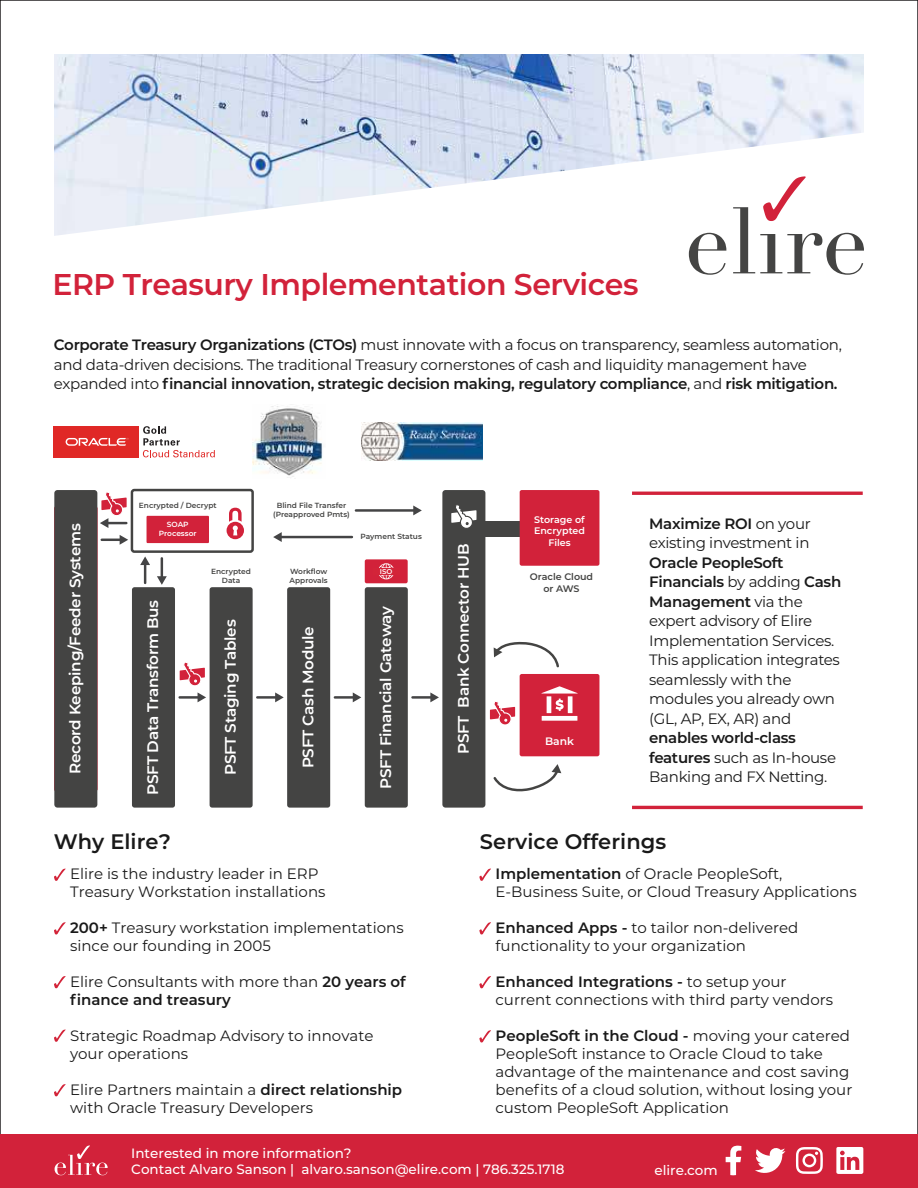
<style>
.page{position:relative;width:918px;height:1188px;background:#fff}
.page>*{position:absolute;margin:0;border:0;box-sizing:border-box;transform-origin:0 0}
.t1{font:600 30px "Montserrat";letter-spacing:-.015em;color:#d2223a}
.t2{font:600 21px "Montserrat";letter-spacing:.005em;color:#191919}
.t3{font:600 15.3px "Montserrat";letter-spacing:-.015em;color:#fff}
.t4{font:15px/18px "Montserrat";color:#191919}
.t5{font:15px/19.5px "Montserrat";letter-spacing:-.02em;color:#191919}
.t6{font:500 13.5px/16.2px "Montserrat";color:#fff}
.t7{font:600 10.8px "Montserrat";color:#fff}
.t8{font:600 9.45px/11.4px "Montserrat";color:#fff;text-align:center}
.t9{font:600 9.45px/11.4px "Montserrat";color:#444443;text-align:center}
.t10{font:600 7.5px/9px "Montserrat";color:#444443;text-align:center}
.t11{font:600 7.5px/9px "Montserrat";color:#fff;text-align:center}
.t12{font:600 7.05px "Montserrat";color:#fff}
.s1{font-weight:600}
</style>
<div class="page">
<div style="left:0;top:1134px;width:918px;height:54px;background:#d2223a"></div>
<svg style="left:726px;top:1146px;width:15px;height:29px"></svg>
<svg style="left:836px;top:1147px;width:27px;height:27px"></svg>
<svg style="left:755px;top:1148px;width:30px;height:25px"></svg>
<svg style="left:796px;top:1147px;width:27px;height:27px"></svg>
<svg style="left:55px;top:1145px;width:53px;height:30px"></svg>
<img style="left:54px;top:54px;width:810px;height:182px">
<div style="left:483px;top:521px;width:40px;height:16px;background:#444443"></div>
<div style="left:54px;top:490px;width:43px;height:318px;background:#444443;border-radius:3px"></div>
<div style="left:520px;top:674px;width:79px;height:82px;background:#d2223a;border-radius:2px"></div>
<hr style="left:547px;top:696px;width:4px;height:17px;background:#fff">
<div style="left:568px;top:696px;width:5px;height:17px;background:#fff"></div>
<div style="left:542px;top:716px;width:35px;height:5px;background:#fff"></div>
<svg style="left:541px;top:686px;width:37px;height:25px"></svg>
<div style="left:365px;top:559px;width:43px;height:24px;background:#d2223a;border-radius:2px"></div>
<svg style="left:379px;top:563px;width:15px;height:16px"></svg>
<div style="left:373px;top:568px;width:26px;height:7px;background:#d32439"></div>
<div style="left:520px;top:490px;width:79px;height:76px;background:#d2223a;border-radius:2px"></div>
<div style="left:131px;top:489px;width:123px;height:64px;border:2px solid #444443;border-radius:2px"></div>
<div style="left:147px;top:516px;width:62px;height:27px;background:#d2223a"></div>
<svg style="left:227px;top:508px;width:17px;height:31px"></svg>
<div style="left:132px;top:587px;width:43px;height:221px;background:#444443;border-radius:3px"></div>
<div style="left:210px;top:587px;width:43px;height:221px;background:#444443;border-radius:3px"></div>
<div style="left:287px;top:587px;width:43px;height:221px;background:#444443;border-radius:3px"></div>
<div style="left:365px;top:587px;width:43px;height:221px;background:#444443;border-radius:3px"></div>
<hr style="left:335px;top:696px;width:19px;height:3px;background:#444445">
<svg style="left:353px;top:692px;width:8px;height:10px"></svg>
<hr style="left:412px;top:696px;width:20px;height:3px;background:#444445">
<svg style="left:430px;top:692px;width:9px;height:10px"></svg>
<hr style="left:257px;top:696px;width:20px;height:3px;background:#444445">
<svg style="left:275px;top:692px;width:9px;height:10px"></svg>
<hr style="left:180px;top:696px;width:19px;height:3px;background:#444445">
<svg style="left:198px;top:692px;width:8px;height:10px"></svg>
<hr style="left:356px;top:509px;width:59px;height:3px;background:#444445">
<svg style="left:413px;top:505px;width:9px;height:10px"></svg>
<hr style="left:280px;top:536px;width:72px;height:2px;background:#444445">
<svg style="left:273px;top:532px;width:9px;height:10px"></svg>
<svg style="left:140px;top:556px;width:10px;height:27px"></svg>
<hr style="left:161px;top:558px;width:2px;height:20px;background:#444445">
<svg style="left:157px;top:576px;width:10px;height:9px"></svg>
<svg style="left:494px;top:641px;width:65px;height:27px"></svg>
<svg style="left:493px;top:764px;width:68px;height:28px"></svg>
<div style="left:442px;top:490px;width:43px;height:318px;background:#444443;border-radius:3px"></div>
<svg style="left:451px;top:505px;width:26px;height:23px"></svg>
<svg style="left:490px;top:701px;width:25px;height:24px"></svg>
<svg style="left:180px;top:662px;width:25px;height:24px"></svg>
<svg style="left:102px;top:535px;width:26px;height:10px"></svg>
<svg style="left:100px;top:492px;width:27px;height:36px"></svg>
<svg style="left:689px;top:233px;width:37px;height:42px"></svg>
<svg style="left:733px;top:176px;width:131px;height:99px"></svg>
<img style="left:361px;top:423px;width:122px;height:38px">
<img style="left:252px;top:406px;width:71px;height:72px">
<svg style="left:143px;top:426px;width:72px;height:31px"></svg>
<div style="left:53px;top:426px;width:85px;height:31px;background:#e02826"></div>
<svg style="left:66px;top:438px;width:62px;height:8px"></svg>
<svg style="left:632px;top:492px;width:231px;height:3px"></svg>
<svg style="left:632px;top:806px;width:231px;height:3px"></svg>
<svg style="left:479px;top:869px;width:12px;height:12px"></svg>
<svg style="left:479px;top:922px;width:12px;height:12px"></svg>
<svg style="left:479px;top:976px;width:12px;height:12px"></svg>
<svg style="left:479px;top:1030px;width:12px;height:13px"></svg>
<svg style="left:54px;top:869px;width:12px;height:12px"></svg>
<svg style="left:54px;top:922px;width:12px;height:13px"></svg>
<svg style="left:54px;top:1030px;width:12px;height:12px"></svg>
<svg style="left:54px;top:976px;width:12px;height:12px"></svg>
<svg style="left:54px;top:1084px;width:12px;height:12px"></svg>
<h1 class="t1" style="left:52px;top:270px;width:588px">ERP Treasury Implementation Services</h1>
<p class="t5" style="left:54px;top:336px;width:789px"><span class="s1">Corporate Treasury Organizations (CTOs)</span> must innovate with a focus on transparency, seamless automation, and data-driven decisions. The traditional Treasury cornerstones of cash and liquidity management have expanded into <span class="s1">financial innovation, strategic decision making, regulatory compliance</span>, and <span class="s1">risk mitigation.</span></p>
<p class="t3" style="left:68px;top:774px;width:252px;rotate:-90deg">Record Keeping/Feeder Systems</p>
<p class="t10" style="left:139px;top:501px;width:79px">Encrypted / Decrypt</p>
<p class="t11" style="left:159px;top:520px;width:39px">SOAP<br>Processor</p>
<p class="t10" style="left:273px;top:501px;width:78px">Blind File Transfer (Preapproved Pmts)</p>
<p class="t10" style="left:361px;top:532px;width:63px">Payment Status</p>
<p class="t3" style="left:145px;top:795px;width:197px;rotate:-90deg">PSFT Data Transform Bus</p>
<p class="t10" style="left:290px;top:567px;width:40px;text-align:left">Workflow<br>Approvals</p>
<p class="t10" style="left:211px;top:567px;width:41px">Encrypted<br>Data</p>
<p class="t12" style="left:380px;top:568px;width:14px">ISO</p>
<p class="t3" style="left:223px;top:775px;width:157px;rotate:-90deg">PSFT Staging Tables</p>
<p class="t3" style="left:301px;top:768px;width:144px;rotate:-90deg">PSFT Cash Module</p>
<p class="t3" style="left:378px;top:789px;width:185px;rotate:-90deg">PSFT Financial Gateway</p>
<h2 class="t2" style="left:54px;top:831px;width:119px">Why Elire?</h2>
<p class="t4" style="left:70px;top:866px;width:257px">Elire is the industry leader in ERP<br>Treasury Workstation installations</p>
<p class="t4" style="left:70px;top:920px;width:335px"><span class="s1">200+</span> Treasury workstation implementations since our founding in 2005</p>
<p class="t4" style="left:70px;top:974px;width:337px">Elire Consultants with more than <span class="s1">20 years of finance and treasury</span></p>
<p class="t4" style="left:70px;top:1028px;width:305px">Strategic Roadmap Advisory to innovate your operations</p>
<p class="t4" style="left:70px;top:1082px;width:334px">Elire Partners maintain a <span class="s1">direct relationship </span>with Oracle Treasury Developers</p>
<p class="t3" style="left:456px;top:754px;width:212px;rotate:-90deg">PSFT Bank Connector HUB</p>
<p class="t8" style="left:534px;top:514px;width:52px">Storage of<br>Encrypted<br>Files</p>
<p class="t9" style="left:530px;top:571px;width:65px">Oracle Cloud or AWS</p>
<p class="t7" style="left:545px;top:736px;width:30px">Bank</p>
<p class="t5" style="left:649px;top:515px;width:163px"><span class="s1">Maximize ROI</span> on your existing investment in</p>
<p class="t5" style="left:649px;top:554px;width:194px"><span class="s1">Oracle PeopleSoft<br>Financials</span> by adding <span class="s1">Cash<br>Management</span> via the expert advisory of Elire<br>Implementation Services.<br>This application integrates seamlessly with the modules you already own (GL, AP, EX, AR) and</p>
<p class="t5" style="left:649px;top:729px;width:188px"><span class="s1">enables world-class features</span> such as In-house<br>Banking and FX Netting.</p>
<h2 class="t2" style="left:480px;top:831px;width:188px">Service Offerings</h2>
<p class="t4" style="left:496px;top:866px;width:363px"><span class="s1">Implementation</span> of Oracle PeopleSoft,<br>E-Business Suite, or Cloud Treasury Applications</p>
<p class="t4" style="left:496px;top:920px;width:304px"><span class="s1">Enhanced Apps -</span> to tailor non-delivered functionality to your organization</p>
<p class="t4" style="left:496px;top:974px;width:339px"><span class="s1">Enhanced Integrations -</span> to setup your current connections with third party vendors</p>
<p class="t4" style="left:496px;top:1028px;width:358px"><span class="s1">PeopleSoft in the Cloud -</span> moving your catered PeopleSoft instance to Oracle Cloud to take advantage of the maintenance and cost saving benefits of a cloud solution, without losing your custom PeopleSoft Application</p>
<p class="t6" style="left:131px;top:1146px;width:435px">Interested in more information?<br>Contact Alvaro Sanson | alvaro.sanson@elire.com | 786.325.1718</p>
<p class="t6" style="left:654px;top:1163px;width:65px">elire.com</p>
</div>
